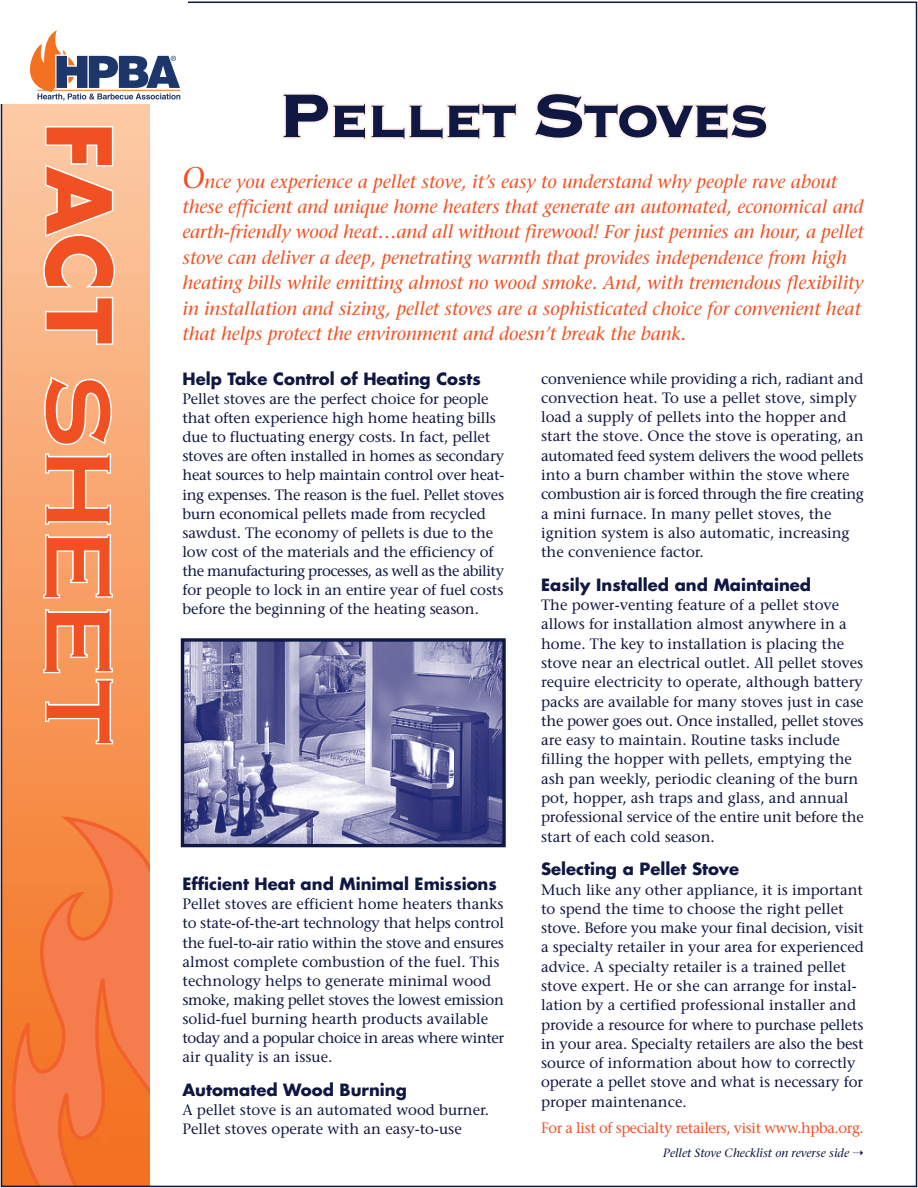
<style>
.page{position:relative;width:918px;height:1188px;background:#fff}
.page>*{position:absolute;margin:0;border:0;box-sizing:border-box;transform-origin:0 0}
.t1{font:86.7px "Copperplate Thirty One AB";letter-spacing:.015em;color:#f15122}
.t2{font:59.85px "Copperplate Thirty Three BC";letter-spacing:-.03em;color:#0f1743}
.t3{font:italic 18.75px/25.3px "Stone Serif";color:#f15122}
.t4{font:700 16.5px "Futura";color:#0f1743}
.t5{font:15px/19.4px "Stone Serif";color:#0f1743}
.t6{font:15px "Stone Serif";letter-spacing:-.02em;color:#f15122}
.t7{font:italic 12px "Stone Serif";color:#0f1743}
.s1{font-family:"Futura";font-weight:700}
.s2{font-size:80.7px}
.s3{font-size:29.85px}
</style>
<div class="page">
<svg style="left:282px;top:93px;width:236px;height:47px"></svg>
<svg style="left:533px;top:92px;width:235px;height:48px"></svg>
<img style="left:185px;top:642px;width:317px;height:201px">
<div style="left:181px;top:638px;width:325px;height:209px;border:3px solid #0f1743"></div>
<img style="left:3px;top:104px;width:146px;height:1081px">
<svg style="left:10px;top:819px;width:139px;height:366px;background:#f37a3c"></svg>
<svg style="left:42px;top:125px;width:75px;height:221px"></svg>
<svg style="left:43px;top:374px;width:70px;height:152px"></svg>
<svg style="left:42px;top:533px;width:72px;height:67px"></svg>
<svg style="left:42px;top:608px;width:73px;height:138px"></svg>
<svg style="left:30px;top:30px;width:150px;height:71px"></svg>
<h1 class="t1" style="left:130px;top:122px;width:625px;rotate:90deg"><span class="s1">FACT</span> SHEET</h1>
<h2 class="t2" style="left:277px;top:91px;width:493px"><span class="s2">P</span>ELLET <span class="s2">S</span>TOVES</h2>
<p class="t3" style="left:182px;top:168px;width:683px"><span class="s3">O</span>nce you experience a pellet stove, it’s easy to understand why people rave about these efficient and unique home heaters that generate an automated, economical and earth-friendly wood heat…and all without firewood! For just pennies an hour, a pellet stove can deliver a deep, penetrating warmth that provides independence from high heating bills while emitting almost no wood smoke. And, with tremendous flexibility in installation and sizing, pellet stoves are a sophisticated choice for convenient heat that helps protect the environment and doesn’t break the bank.</p>
<p class="t4" style="left:182px;top:367px;width:300px">Help Take Control of Heating Costs</p>
<p class="t5" style="left:182px;top:389px;width:323px">Pellet stoves are the perfect choice for people that often experience high home heating bills due to fluctuating energy costs. In fact, pellet stoves are often installed in homes as secondary heat sources to help maintain control over heat&shy;ing expenses. The reason is the fuel. Pellet stoves burn economical pellets made from recycled sawdust. The economy of pellets is due to the low cost of the materials and the efficiency of the manufacturing processes, as well as the ability for people to lock in an entire year of fuel costs before the beginning of the heating season.</p>
<p class="t5" style="left:541px;top:368px;width:324px">convenience while providing a rich, radiant and convection heat. To use a pellet stove, simply load a supply of pellets into the hopper and start the stove. Once the stove is operating, an automated feed system delivers the wood pellets into a burn chamber within the stove where combustion air is forced through the fire creating a mini furnace. In many pellet stoves, the ignition system is also automatic, increasing the convenience factor.</p>
<p class="t4" style="left:541px;top:573px;width:272px">Easily Installed and Maintained</p>
<p class="t5" style="left:541px;top:595px;width:324px">The power-venting feature of a pellet stove allows for installation almost anywhere in a home. The key to installation is placing the stove near an electrical outlet. All pellet stoves require electricity to operate, although battery packs are available for many stoves just in case the power goes out. Once installed, pellet stoves are easy to maintain. Routine tasks include filling the hopper with pellets, emptying the ash pan weekly, periodic cleaning of the burn pot, hopper, ash traps and glass, and annual professional service of the entire unit before the start of each cold season.</p>
<p class="t4" style="left:541px;top:858px;width:200px">Selecting a Pellet Stove</p>
<p class="t5" style="left:541px;top:879px;width:324px">Much like any other appliance, it is important to spend the time to choose the right pellet stove. Before you make your final decision, visit a specialty retailer in your area for experienced advice. A specialty retailer is a trained pellet stove expert. He or she can arrange for instal&shy;lation by a certified professional installer and provide a resource for where to purchase pellets in your area. Specialty retailers are also the best source of information about how to correctly operate a pellet stove and what is necessary for proper maintenance.</p>
<p class="t6" style="left:541px;top:1119px;width:324px">For a list of specialty retailers, visit www.hpba.org.</p>
<p class="t4" style="left:182px;top:872px;width:316px">Efficient Heat and Minimal Emissions</p>
<p class="t5" style="left:182px;top:894px;width:323px">Pellet stoves are efficient home heaters thanks to state-of-the-art technology that helps control the fuel-to-air ratio within the stove and ensures almost complete combustion of the fuel. This technology helps to generate minimal wood smoke, making pellet stoves the lowest emission solid-fuel burning hearth products available today and a popular choice in areas where winter air quality is an issue.</p>
<p class="t4" style="left:182px;top:1078px;width:226px">Automated Wood Burning</p>
<p class="t5" style="left:182px;top:1100px;width:308px">A pellet stove is an automated wood burner.<br>Pellet stoves operate with an easy-to-use</p>
<p class="t7" style="left:663px;top:1145px;width:202px">Pellet Stove Checklist on reverse side ➝</p>
</div>
